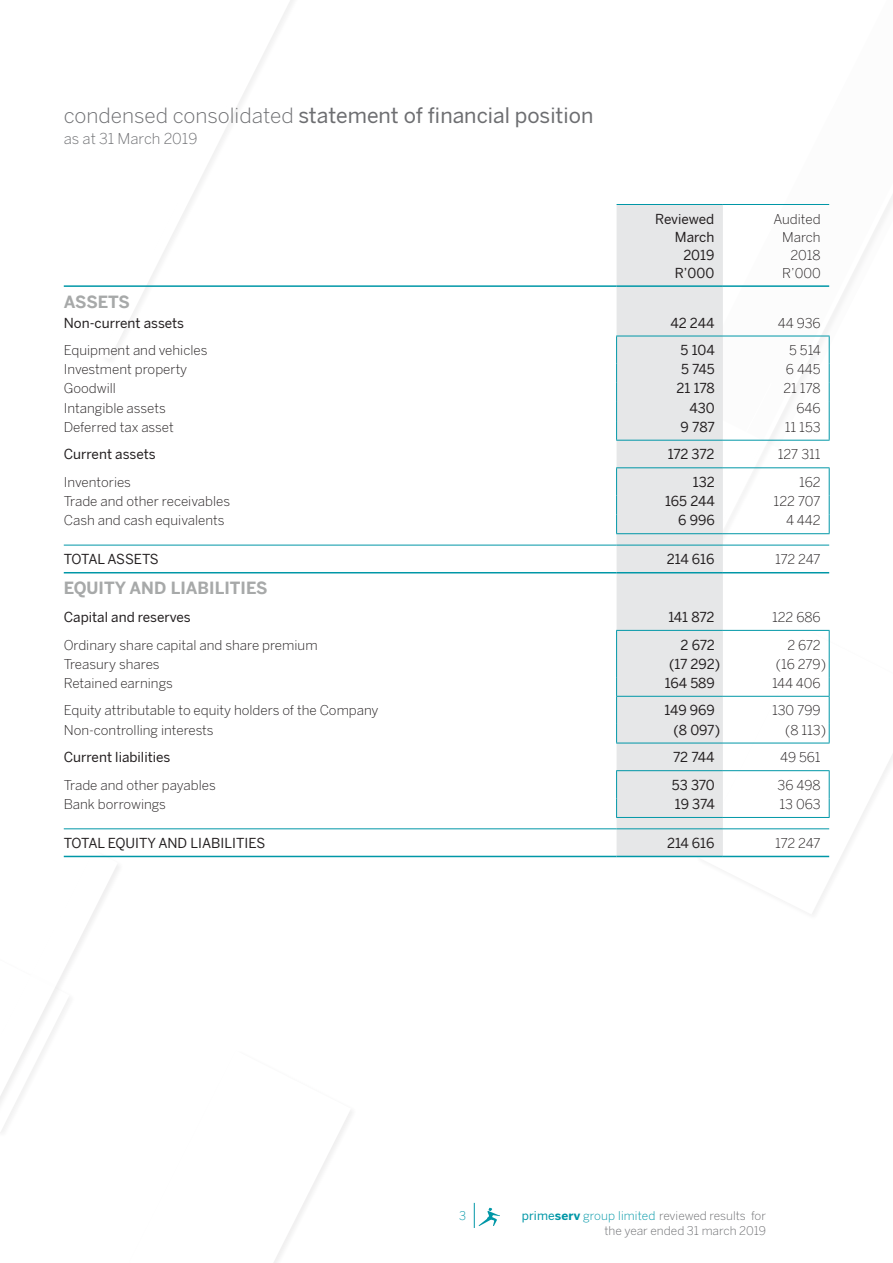
<style>
.page{position:relative;width:893px;height:1263px;background:#fff}
.page>*{position:absolute;margin:0;border:0;box-sizing:border-box;transform-origin:0 0}
.t1{font:21px "Benton Sans";color:#6d6e71}
.t2{font:700 16.5px "Benton Sans";color:#a7a9a9}
.t3{font:300 15px "Benton Sans";color:#6d6e71}
.t4{font:300 13.5px/18px "Benton Sans";color:#231f20;text-align:right}
.t5{font:13.5px/18px "Benton Sans";color:#231f20;text-align:right}
.t6{font:13.5px "Benton Sans";letter-spacing:-.025em;color:#231f20}
.t7{font:300 12px/15px "Benton Sans";color:#6d6e71;text-align:right}
.t8{font:300 12px "Benton Sans";color:#0097a7}
.s1{font-weight:300}
.s2{font-weight:400;color:#0097a7}
.s3{font-weight:700;color:#0097a7}
.s4{color:#0097a7}
</style>
<div class="page">
<svg style="left:696px;top:706px;width:197px;height:208px"></svg>
<svg style="left:274px;top:1110px;width:77px;height:153px"></svg>
<svg style="left:723px;top:195px;width:170px;height:504px"></svg>
<svg style="left:110px;top:0;width:183px;height:359px"></svg>
<svg style="left:70px;top:855px;width:48px;height:109px"></svg>
<svg style="left:723px;top:383px;width:49px;height:212px"></svg>
<svg style="left:474px;top:1203px;width:26px;height:25px"></svg>
<svg style="left:0;top:855px;width:70px;height:277px"></svg>
<div style="left:617px;top:205px;width:106px;height:651px;background:#e6e7e8"></div>
<hr style="left:723px;top:204px;width:106px;height:1px;background:#0097a7">
<hr style="left:723px;top:285px;width:106px;height:2px;background:#0097a7">
<hr style="left:617px;top:204px;width:106px;height:1px;background:#0097a7">
<hr style="left:617px;top:285px;width:106px;height:2px;background:#0097a7">
<hr style="left:64px;top:285px;width:553px;height:2px;background:#0097a7">
<hr style="left:64px;top:545px;width:553px;height:1px;background:#0097a7">
<hr style="left:617px;top:545px;width:106px;height:1px;background:#0097a7">
<hr style="left:723px;top:545px;width:106px;height:1px;background:#0097a7">
<hr style="left:64px;top:572px;width:553px;height:1px;background:#0097a7">
<hr style="left:617px;top:572px;width:106px;height:1px;background:#0097a7">
<hr style="left:723px;top:572px;width:106px;height:1px;background:#0097a7">
<hr style="left:64px;top:828px;width:553px;height:1px;background:#0097a7">
<hr style="left:617px;top:828px;width:106px;height:1px;background:#0097a7">
<hr style="left:723px;top:828px;width:106px;height:1px;background:#0097a7">
<hr style="left:64px;top:856px;width:553px;height:1px;background:#0097a7">
<hr style="left:617px;top:856px;width:106px;height:1px;background:#0097a7">
<hr style="left:723px;top:856px;width:106px;height:1px;background:#0097a7">
<hr style="left:616px;top:770px;width:107px;height:1px;background:#0097a7">
<hr style="left:723px;top:770px;width:107px;height:1px;background:#0097a7">
<svg style="left:616px;top:771px;width:1px;height:46px"></svg>
<svg style="left:829px;top:771px;width:1px;height:46px"></svg>
<hr style="left:616px;top:817px;width:107px;height:1px;background:#0097a7">
<hr style="left:723px;top:817px;width:107px;height:1px;background:#0097a7">
<svg style="left:616px;top:631px;width:1px;height:112px"></svg>
<svg style="left:829px;top:631px;width:1px;height:112px"></svg>
<hr style="left:616px;top:743px;width:107px;height:1px;background:#0097a7">
<hr style="left:723px;top:743px;width:107px;height:1px;background:#0097a7">
<svg style="left:616px;top:337px;width:1px;height:103px"></svg>
<svg style="left:829px;top:337px;width:1px;height:103px"></svg>
<hr style="left:616px;top:440px;width:107px;height:1px;background:#0097a7">
<hr style="left:723px;top:440px;width:107px;height:1px;background:#0097a7">
<hr style="left:616px;top:467px;width:107px;height:1px;background:#0097a7">
<hr style="left:723px;top:467px;width:107px;height:1px;background:#0097a7">
<svg style="left:616px;top:468px;width:1px;height:65px"></svg>
<svg style="left:829px;top:468px;width:1px;height:65px"></svg>
<hr style="left:616px;top:533px;width:107px;height:1px;background:#0097a7">
<hr style="left:723px;top:533px;width:107px;height:1px;background:#0097a7">
<hr style="left:616px;top:696px;width:107px;height:1px;background:#0097a7">
<hr style="left:723px;top:696px;width:107px;height:1px;background:#0097a7">
<hr style="left:616px;top:336px;width:107px;height:1px;background:#0097a7">
<hr style="left:723px;top:336px;width:107px;height:1px;background:#0097a7">
<hr style="left:616px;top:630px;width:107px;height:1px;background:#0097a7">
<hr style="left:723px;top:630px;width:107px;height:1px;background:#0097a7">
<h1 class="t1" style="left:64px;top:103px;width:531px"><span class="s1">condensed consolidated</span> statement of financial position</h1>
<p class="t3" style="left:64px;top:130px;width:135px">as at 31 March 2019</p>
<p class="t5" style="left:655px;top:210px;width:61px">Reviewed<br>March<br>2019<br>R’000</p>
<p class="t4" style="left:773px;top:210px;width:49px">Audited<br>March<br>2018<br>R’000</p>
<p class="t2" style="left:64px;top:292px;width:68px">ASSETS</p>
<p class="t5" style="left:64px;top:314px;width:122px">Non-current assets</p>
<p class="t5" style="left:670px;top:314px;width:45px">42 244</p>
<p class="t4" style="left:778px;top:314px;width:44px">44 936</p>
<p class="t4" style="left:64px;top:341px;width:145px">Equipment and vehicles</p>
<p class="t5" style="left:681px;top:341px;width:36px">5 104</p>
<p class="t4" style="left:789px;top:341px;width:33px">5 514</p>
<p class="t4" style="left:64px;top:360px;width:125px">Investment property</p>
<p class="t5" style="left:681px;top:360px;width:35px">5 745</p>
<p class="t4" style="left:786px;top:360px;width:36px">6 445</p>
<p class="t4" style="left:64px;top:379px;width:54px">Goodwill</p>
<p class="t5" style="left:677px;top:380px;width:40px">21 178</p>
<p class="t4" style="left:783px;top:379px;width:39px">21 178</p>
<p class="t4" style="left:64px;top:399px;width:103px">Intangible assets</p>
<p class="t5" style="left:689px;top:399px;width:27px">430</p>
<p class="t4" style="left:796px;top:399px;width:26px">646</p>
<p class="t4" style="left:64px;top:418px;width:112px">Deferred tax asset</p>
<p class="t5" style="left:681px;top:418px;width:36px">9 787</p>
<p class="t4" style="left:785px;top:418px;width:37px">11 153</p>
<p class="t5" style="left:64px;top:445px;width:93px">Current assets</p>
<p class="t5" style="left:668px;top:445px;width:48px">172 372</p>
<p class="t4" style="left:778px;top:445px;width:45px">127 311</p>
<p class="t4" style="left:64px;top:473px;width:69px">Inventories</p>
<p class="t5" style="left:693px;top:473px;width:23px">132</p>
<p class="t4" style="left:799px;top:473px;width:23px">162</p>
<p class="t4" style="left:64px;top:492px;width:168px">Trade and other receivables</p>
<p class="t5" style="left:665px;top:492px;width:51px">165 244</p>
<p class="t4" style="left:774px;top:492px;width:49px">122 707</p>
<p class="t4" style="left:64px;top:511px;width:162px">Cash and cash equivalents</p>
<p class="t5" style="left:678px;top:511px;width:38px">6 996</p>
<p class="t4" style="left:786px;top:511px;width:36px">4 442</p>
<p class="t6" style="left:64px;top:551px;width:97px">TOTAL ASSETS</p>
<p class="t5" style="left:667px;top:550px;width:49px">214 616</p>
<p class="t4" style="left:775px;top:550px;width:47px">172 247</p>
<p class="t2" style="left:64px;top:578px;width:205px">EQUITY AND LIABILITIES</p>
<p class="t5" style="left:64px;top:608px;width:129px">Capital and reserves</p>
<p class="t5" style="left:668px;top:608px;width:47px">141 872</p>
<p class="t4" style="left:772px;top:608px;width:50px">122 686</p>
<p class="t4" style="left:64px;top:636px;width:255px">Ordinary share capital and share premium</p>
<p class="t5" style="left:681px;top:636px;width:36px">2 672</p>
<p class="t4" style="left:787px;top:636px;width:35px">2 672</p>
<p class="t4" style="left:64px;top:655px;width:97px">Treasury shares</p>
<p class="t5" style="left:669px;top:655px;width:53px">(17 292)</p>
<p class="t4" style="left:776px;top:655px;width:52px">(16 279)</p>
<p class="t4" style="left:64px;top:674px;width:111px">Retained earnings</p>
<p class="t5" style="left:665px;top:674px;width:52px">164 589</p>
<p class="t4" style="left:772px;top:674px;width:50px">144 406</p>
<p class="t4" style="left:64px;top:701px;width:316px">Equity attributable to equity holders of the Company</p>
<p class="t5" style="left:665px;top:701px;width:52px">149 969</p>
<p class="t4" style="left:772px;top:701px;width:50px">130 799</p>
<p class="t4" style="left:64px;top:721px;width:151px">Non-controlling interests</p>
<p class="t5" style="left:673px;top:721px;width:48px">(8 097)</p>
<p class="t4" style="left:785px;top:721px;width:42px">(8 113)</p>
<p class="t5" style="left:64px;top:748px;width:108px">Current liabilities</p>
<p class="t5" style="left:673px;top:748px;width:43px">72 744</p>
<p class="t4" style="left:780px;top:748px;width:42px">49 561</p>
<p class="t4" style="left:64px;top:776px;width:154px">Trade and other payables</p>
<p class="t5" style="left:672px;top:776px;width:44px">53 370</p>
<p class="t4" style="left:778px;top:776px;width:45px">36 498</p>
<p class="t4" style="left:64px;top:795px;width:104px">Bank borrowings</p>
<p class="t5" style="left:675px;top:795px;width:41px">19 374</p>
<p class="t4" style="left:780px;top:795px;width:43px">13 063</p>
<p class="t5" style="left:64px;top:834px;width:203px">TOTAL EQUITY AND LIABILITIES</p>
<p class="t5" style="left:667px;top:834px;width:49px">214 616</p>
<p class="t4" style="left:775px;top:834px;width:47px">172 247</p>
<p class="t8" style="left:459px;top:1209px;width:8px">3</p>
<p class="t8" style="left:455px;top:1209px;width:17px">00</p>
<p class="t7" style="left:522px;top:1208px;width:246px"><span class="s2">prime</span><span class="s3">serv</span> <span class="s4">group limited</span> reviewed results for the year ended 31 march 2019</p>
</div>
